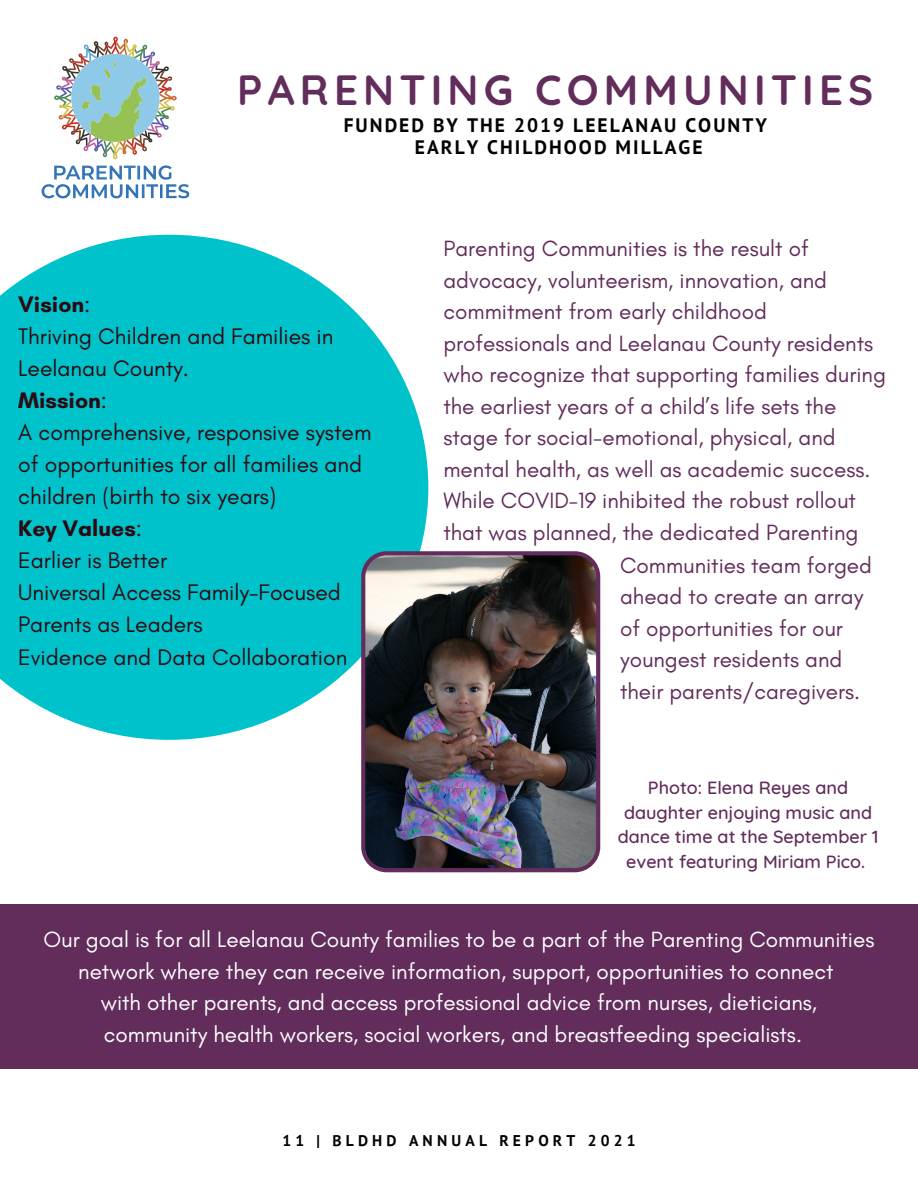
<style>
.page{position:relative;width:918px;height:1188px;background:#fff}
.page>*{position:absolute;margin:0;border:0;box-sizing:border-box;transform-origin:0 0}
.t1{font:700 42.15px "Quicksand";letter-spacing:.12em;color:#622c5b}
.t2{font:22.95px/32px "Glacial Indifference";color:#2e0b12}
.t3{font:22.5px/31.5px "Glacial Indifference";color:#622c5b}
.t4{font:22.5px/31.5px "Glacial Indifference";color:#fff;text-align:center}
.t5{font:700 19.5px/21.9px "PT Sans";letter-spacing:.105em;color:#000;text-align:center}
.t6{font:500 18px/24.8px "Quicksand";color:#622c5b;text-align:center}
.t7{font:700 15.6px "PT Sans";letter-spacing:.27em;color:#000}
.s1{font-weight:700}
</style>
<div class="page">
<svg style="left:41px;top:165px;width:148px;height:34px"></svg>
<hr style="left:160px;top:184px;width:3px;height:14px;background:#2d71b5">
<svg style="left:54px;top:36px;width:123px;height:123px"></svg>
<svg style="left:0;top:235px;width:428px;height:505px;background:#1fc9d1"></svg>
<div style="left:0;top:904px;width:918px;height:165px;background:#622c5b"></div>
<img style="left:361px;top:551px;width:239px;height:321px">
<h1 class="t1" style="left:237px;top:62px;width:638px">PARENTING COMMUNITIES</h1>
<p class="t5" style="left:344px;top:114px;width:425px">FUNDED BY THE 2019 LEELANAU COUNTY<br>EARLY CHILDHOOD MILLAGE</p>
<p class="t2" style="left:18px;top:288px;width:355px"><span class="s1">Vision</span>:<br>Thriving Children and Families in<br>Leelanau County.<br><span class="s1">Mission</span>:<br>A comprehensive, responsive system of opportunities for all families and children (birth to six years)<br><span class="s1">Key Values</span>:<br>Earlier is Better<br>Universal Access Family-Focused<br>Parents as Leaders<br>Evidence and Data Collaboration</p>
<p class="t3" style="left:443px;top:232px;width:444px">Parenting Communities is the result of advocacy, volunteerism, innovation, and commitment from early childhood professionals and Leelanau County residents who recognize that supporting families during the earliest years of a child’s life sets the stage for social-emotional, physical, and mental health, as well as academic success.<br>While COVID-19 inhibited the robust rollout that was planned, the dedicated Parenting</p>
<p class="t3" style="left:620px;top:549px;width:253px">Communities team forged ahead to create an array of opportunities for our youngest residents and their parents/caregivers.</p>
<p class="t6" style="left:618px;top:775px;width:262px">Photo: Elena Reyes and daughter enjoying music and dance time at the September 1 event featuring Miriam Pico.</p>
<p class="t4" style="left:44px;top:924px;width:832px">Our goal is for all Leelanau County families to be a part of the Parenting Communities network where they can receive information, support, opportunities to connect<br>with other parents, and access professional advice from nurses, dieticians,<br>community health workers, social workers, and breastfeeding specialists.</p>
<p class="t7" style="left:282px;top:1130px;width:355px">11 | BLDHD ANNUAL REPORT 2021</p>
</div>
